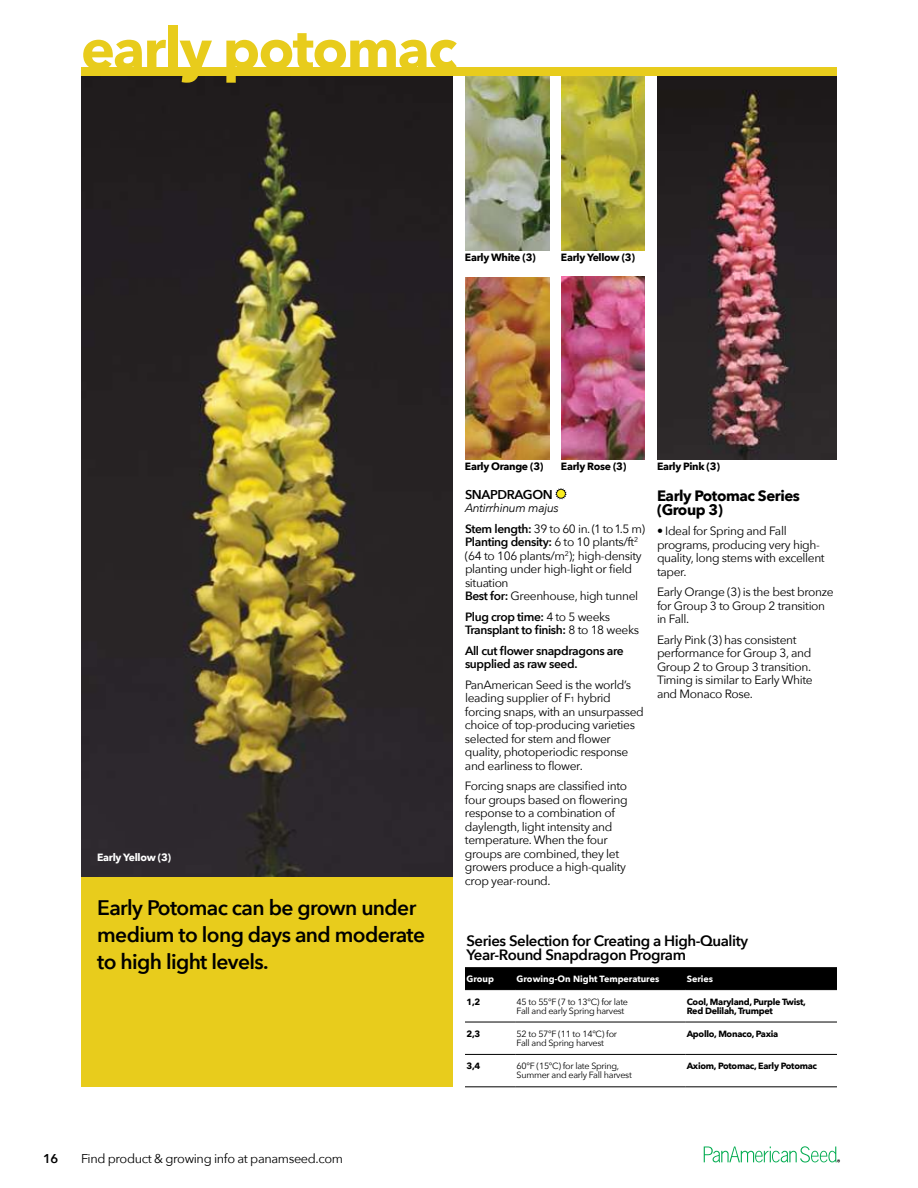
<style>
.page{position:relative;width:918px;height:1188px;background:#fff}
.page>*{position:absolute;margin:0;border:0;box-sizing:border-box;transform-origin:0 0}
.t1{font:700 57px "Avenir Next";letter-spacing:-.03em;color:#e8cc1c}
.t2{font:600 21px/27px "Avenir Next";letter-spacing:-.03em;color:#000}
.t3{font:600 15px/13.5px "Avenir Next";letter-spacing:-.03em;color:#000}
.t4{font:700 15px/13.5px "Avenir Next";letter-spacing:-.03em;color:#000}
.t5{font:12.75px "Avenir Next";letter-spacing:-.03em;color:#000}
.t6{font:600 12.75px "Avenir Next";letter-spacing:-.03em;color:#000}
.t7{font:12px/13.5px "Avenir Next";letter-spacing:-.03em;color:#000}
.t8{font:600 12px/13.5px "Avenir Next";letter-spacing:-.03em;color:#000}
.t9{font:700 10.5px "Avenir Next";letter-spacing:-.03em;color:#000}
.t10{font:700 10.5px "Avenir Next";letter-spacing:-.03em;color:#fff}
.t11{font:9px/9px "Avenir Next";letter-spacing:-.03em;color:#000}
.t12{font:700 9px/9px "Avenir Next";letter-spacing:-.03em;color:#000}
.t13{font:700 9px "Avenir Next";color:#fff}
.s1{font-style:italic}
.s2{font-weight:600}
.s3{font-weight:400}
.s4{font-size:7.5px}
</style>
<div class="page">
<svg style="left:704px;top:1146px;width:136px;height:16px"></svg>
<img style="left:657px;top:76px;width:180px;height:384px">
<img style="left:81px;top:76px;width:372px;height:802px">
<img style="left:465px;top:277px;width:84px;height:183px">
<img style="left:561px;top:277px;width:84px;height:182px">
<img style="left:465px;top:76px;width:84px;height:175px">
<img style="left:561px;top:76px;width:84px;height:175px">
<div style="left:81px;top:878px;width:372px;height:209px;background:#e8cc1c"></div>
<svg style="left:555px;top:488px;width:12px;height:12px"></svg>
<div style="left:81px;top:68px;width:756px;height:8px;background:#e8cc1c"></div>
<div style="left:465px;top:967px;width:372px;height:22px;background:#000"></div>
<hr style="left:465px;top:989px;width:50px;height:1px;background:#000">
<hr style="left:515px;top:989px;width:170px;height:1px;background:#000">
<hr style="left:685px;top:989px;width:152px;height:1px;background:#000">
<hr style="left:465px;top:1022px;width:50px;height:1px;background:#000">
<hr style="left:515px;top:1022px;width:170px;height:1px;background:#000">
<hr style="left:685px;top:1022px;width:152px;height:1px;background:#000">
<hr style="left:465px;top:1054px;width:50px;height:1px;background:#000">
<hr style="left:515px;top:1054px;width:170px;height:1px;background:#000">
<hr style="left:685px;top:1054px;width:152px;height:1px;background:#000">
<hr style="left:465px;top:1087px;width:50px;height:1px;background:#000">
<hr style="left:515px;top:1087px;width:170px;height:1px;background:#000">
<hr style="left:685px;top:1087px;width:152px;height:1px;background:#000">
<h1 class="t1" style="left:81px;top:14px;width:377px">early potomac</h1>
<p class="t9" style="left:465px;top:251px;width:72px">Early White (3)</p>
<p class="t9" style="left:561px;top:251px;width:76px">Early Yellow (3)</p>
<p class="t9" style="left:465px;top:460px;width:80px">Early Orange (3)</p>
<p class="t9" style="left:561px;top:459px;width:67px">Early Rose (3)</p>
<p class="t9" style="left:657px;top:460px;width:64px">Early Pink (3)</p>
<p class="t10" style="left:97px;top:851px;width:76px">Early Yellow (3)</p>
<h2 class="t2" style="left:97px;top:894px;width:330px">Early Potomac can be grown under medium to long days and moderate to high light levels.</h2>
<p class="t6" style="left:43px;top:1150px;width:17px">16</p>
<p class="t5" style="left:81px;top:1150px;width:264px">Find product &amp; growing info at panamseed.com</p>
<p class="t6" style="left:465px;top:487px;width:89px">SNAPDRAGON</p>
<p class="t7" style="left:465px;top:498px;width:181px;line-height:20.5px"><span class="s1">Antirrhinum majus<br></span><span class="s2">Stem length:</span> 39 to 60 in. (1 to 1.5 m)</p>
<p class="t7" style="left:465px;top:535px;width:178px"><span class="s2">Planting density:</span> 6 to 10 plants/ft<sup>2 </sup>(64 to 106 plants/m<sup>2</sup>); high-density planting under high-light or field situation<br><span class="s2">Best for:</span> Greenhouse, high tunnel</p>
<p class="t8" style="left:465px;top:610px;width:176px">Plug crop time: <span class="s3">4 to 5 weeks<br></span>Transplant to finish: <span class="s3">8 to 18 weeks</span></p>
<p class="t8" style="left:465px;top:644px;width:160px">All cut flower snapdragons are supplied as raw seed.</p>
<p class="t7" style="left:465px;top:678px;width:180px">PanAmerican Seed is the world’s leading supplier of F<span class="s4">1</span> hybrid forcing snaps, with an unsurpassed choice of top-producing varieties selected for stem and flower quality, photoperiodic response and earliness to flower.</p>
<p class="t7" style="left:465px;top:779px;width:164px">Forcing snaps are classified into four groups based on flowering response to a combination of daylength, light intensity and temperature. When the four groups are combined, they let growers produce a high-quality crop year-round.</p>
<p class="t4" style="left:657px;top:489px;width:144px">Early Potomac Series (Group 3)</p>
<p class="t7" style="left:657px;top:524px;width:169px">• Ideal for Spring and Fall programs, producing very high&shy;quality, long stems with excellent taper.</p>
<p class="t7" style="left:657px;top:585px;width:178px">Early Orange (3) is the best bronze for Group 3 to Group 2 transition in Fall.</p>
<p class="t7" style="left:657px;top:633px;width:157px">Early Pink (3) has consistent performance for Group 3, and<br>Group 2 to Group 3 transition.<br>Timing is similar to Early White and Monaco Rose.</p>
<p class="t3" style="left:467px;top:934px;width:283px">Series Selection for Creating a High-Quality<br>Year-Round Snapdragon Program</p>
<p class="t13" style="left:467px;top:973px;width:29px">Group</p>
<p class="t13" style="left:517px;top:973px;width:144px">Growing-On Night Temperatures</p>
<p class="t13" style="left:687px;top:973px;width:28px">Series</p>
<p class="t12" style="left:467px;top:997px;width:15px">1,2</p>
<p class="t11" style="left:517px;top:997px;width:113px">45 to 55°F (7 to 13°C) for late<br>Fall and early Spring harvest</p>
<p class="t12" style="left:687px;top:997px;width:121px">Cool, Maryland, Purple Twist,<br>Red Delilah, Trumpet</p>
<p class="t12" style="left:467px;top:1029px;width:15px">2,3</p>
<p class="t11" style="left:517px;top:1029px;width:102px">52 to 57°F (11 to 14°C) for<br>Fall and Spring harvest</p>
<p class="t12" style="left:687px;top:1029px;width:93px">Apollo, Monaco, Paxia</p>
<p class="t12" style="left:467px;top:1062px;width:15px">3,4</p>
<p class="t11" style="left:517px;top:1062px;width:117px">60°F (15°C) for late Spring,<br>Summer and early Fall harvest</p>
<p class="t12" style="left:687px;top:1062px;width:132px">Axiom, Potomac, Early Potomac</p>
</div>
